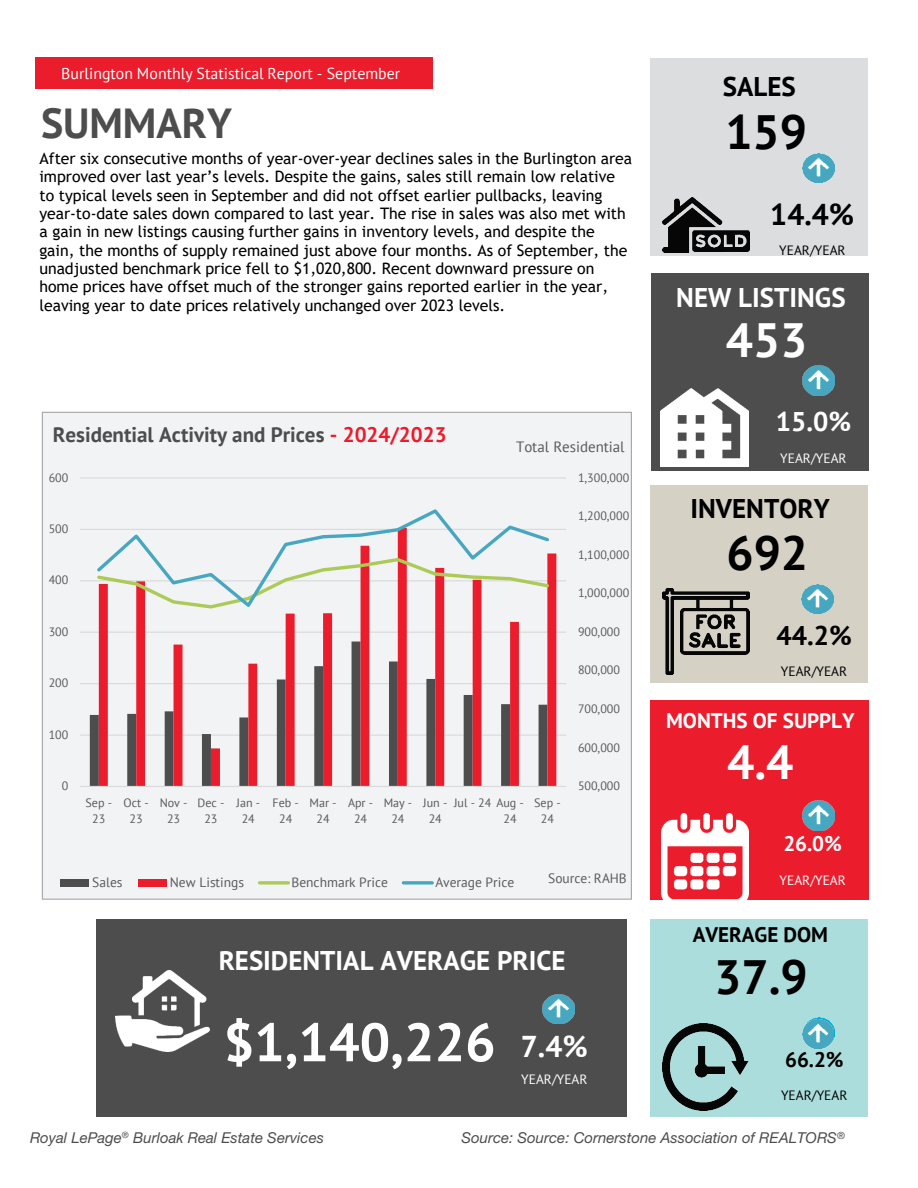
<style>
.page{position:relative;width:918px;height:1188px;background:#fff}
.page>*{position:absolute;margin:0;border:0;box-sizing:border-box;transform-origin:0 0}
.t1{font:700 54px "PT Sans";color:#fff}
.t2{font:700 48.15px "PT Sans";color:#000}
.t3{font:700 48.15px "PT Sans";color:#fff}
.t4{font:700 48px "PT Sans";color:#000}
.t5{font:700 48px "PT Sans";color:#fff}
.t6{font:700 42px "PT Sans";color:#4d4d4e}
.t7{font:700 30px "PT Sans";color:#000}
.t8{font:700 30px "PT Sans";color:#fff}
.t9{font:700 27px "PT Sans";color:#fff}
.t10{font:700 27px "PT Sans";color:#000}
.t11{font:700 21px "PT Sans";color:#4d4d4e}
.t12{font:700 21px "PT Sans";color:#fff}
.t13{font:700 21px "PT Sans";color:#000}
.t14{font:15.9px/18.3px "Trebuchet MS";color:#000}
.t15{font:15.9px "PT Sans";color:#fff}
.t16{font:italic 15px "Helvetica Neue LT Pro";color:#4d4d4f}
.t17{font:15px "PT Sans";color:#595959}
.t18{font:13.5px "PT Sans";color:#595959}
.t19{font:13.5px "PT Sans";color:#000}
.t20{font:13.5px "PT Sans";color:#fff}
.t21{font:12px/15.6px "PT Sans";letter-spacing:-.005em;color:#595959;text-align:center}
.s1{color:#eb1c2c}
</style>
<div class="page">
<div style="left:36px;top:57px;width:397px;height:31px;background:#eb1c2c"></div>
<div style="left:650px;top:700px;width:219px;height:200px;background:#eb1c2c"></div>
<div style="left:650px;top:58px;width:218px;height:198px;background:#dcdddf"></div>
<div style="left:651px;top:273px;width:218px;height:198px;background:#4d4d4e"></div>
<div style="left:650px;top:485px;width:218px;height:198px;background:#d6d1c5"></div>
<div style="left:650px;top:919px;width:218px;height:198px;background:#aadddb"></div>
<div style="left:96px;top:919px;width:531px;height:198px;background:#4d4d4e"></div>
<img style="left:660px;top:410px;width:1px;height:54px">
<img style="left:813px;top:1018px;width:22px;height:20px">
<img style="left:812px;top:374px;width:23px;height:22px">
<img style="left:812px;top:830px;width:14px;height:1px">
<img style="left:662px;top:197px;width:87px;height:55px">
<img style="left:661px;top:388px;width:87px;height:79px">
<img style="left:662px;top:589px;width:88px;height:86px">
<img style="left:661px;top:813px;width:87px;height:87px">
<img style="left:662px;top:1023px;width:87px;height:87px">
<img style="left:116px;top:971px;width:94px;height:80px">
<img style="left:802px;top:1019px;width:32px;height:29px">
<img style="left:543px;top:994px;width:31px;height:29px">
<img style="left:802px;top:366px;width:32px;height:29px">
<img style="left:803px;top:153px;width:31px;height:30px">
<img style="left:802px;top:584px;width:31px;height:30px">
<img style="left:802px;top:801px;width:32px;height:29px">
<div style="left:42px;top:412px;width:589px;height:487px;background:#f2f3f5"></div>
<hr style="left:80px;top:735px;width:486px;height:1px;background:#d9d9d9">
<hr style="left:80px;top:683px;width:486px;height:1px;background:#d9d9d9">
<hr style="left:80px;top:632px;width:486px;height:1px;background:#d9d9d9">
<hr style="left:80px;top:580px;width:486px;height:1px;background:#d9d9d9">
<hr style="left:80px;top:529px;width:486px;height:1px;background:#d9d9d9">
<hr style="left:80px;top:477px;width:486px;height:2px;background:#d9d9d9">
<svg style="left:99px;top:553px;width:457px;height:233px"></svg>
<hr style="left:80px;top:786px;width:486px;height:1px;background:#d9d9d9">
<svg style="left:94px;top:509px;width:458px;height:101px"></svg>
<div style="left:60px;top:879px;width:29px;height:8px;background:#4d4d4e"></div>
<div style="left:138px;top:879px;width:29px;height:8px;background:#eb1c2c"></div>
<svg style="left:260px;top:881px;width:28px;height:4px"></svg>
<svg style="left:403px;top:881px;width:29px;height:4px"></svg>
<p class="t15" style="left:61px;top:63px;width:340px">Burlington Monthly Statistical Report - September</p>
<h3 class="t6" style="left:41px;top:96px;width:192px">SUMMARY</h3>
<p class="t14" style="left:39px;top:149px;width:594px">After six consecutive months of year-over-year declines sales in the Burlington area improved over last year’s levels. Despite the gains, sales still remain low relative to typical levels seen in September and did not offset earlier pullbacks, leaving year-to-date sales down compared to last year. The rise in sales was also met with a gain in new listings causing further gains in inventory levels, and despite the gain, the months of supply remained just above four months. As of September, the unadjusted benchmark price fell to $1,020,800. Recent downward pressure on home prices have offset much of the stronger gains reported earlier in the year, leaving year to date prices relatively unchanged over 2023 levels.</p>
<h3 class="t11" style="left:53px;top:421px;width:395px">Residential Activity and Prices <span class="s1">- 2024/2023</span></h3>
<p class="t21" style="left:49px;top:469px;width:21px">600</p>
<p class="t21" style="left:49px;top:521px;width:21px">500</p>
<p class="t21" style="left:49px;top:572px;width:21px">400</p>
<p class="t21" style="left:49px;top:624px;width:21px">300</p>
<p class="t21" style="left:49px;top:675px;width:21px">200</p>
<p class="t21" style="left:49px;top:726px;width:21px">100</p>
<p class="t21" style="left:62px;top:778px;width:8px">0</p>
<p class="t17" style="left:516px;top:437px;width:110px">Total Residential</p>
<p class="t21" style="left:578px;top:469px;width:53px">1,300,000</p>
<p class="t21" style="left:578px;top:508px;width:53px">1,200,000</p>
<p class="t21" style="left:578px;top:546px;width:53px">1,100,000</p>
<p class="t21" style="left:578px;top:585px;width:53px">1,000,000</p>
<p class="t21" style="left:578px;top:624px;width:44px">900,000</p>
<p class="t21" style="left:578px;top:662px;width:44px">800,000</p>
<p class="t21" style="left:578px;top:701px;width:44px">700,000</p>
<p class="t21" style="left:578px;top:739px;width:44px">600,000</p>
<p class="t21" style="left:578px;top:778px;width:44px">500,000</p>
<p class="t21" style="left:86px;top:795px;width:28px">Sep -<br>23</p>
<p class="t21" style="left:124px;top:795px;width:27px">Oct -<br>23</p>
<p class="t21" style="left:160px;top:795px;width:29px">Nov -<br>23</p>
<p class="t21" style="left:198px;top:795px;width:28px">Dec -<br>23</p>
<p class="t21" style="left:237px;top:795px;width:25px">Jan -<br>24</p>
<p class="t21" style="left:273px;top:795px;width:28px">Feb -<br>24</p>
<p class="t21" style="left:310px;top:795px;width:29px">Mar -<br>24</p>
<p class="t21" style="left:348px;top:795px;width:27px">Apr -<br>24</p>
<p class="t21" style="left:384px;top:795px;width:30px">May -<br>24</p>
<p class="t21" style="left:423px;top:795px;width:26px">Jun -<br>24</p>
<p class="t21" style="left:504px;top:795px;width:22px;text-align:left;text-indent:-50px">Jul - 24 Aug -<br>24</p>
<p class="t21" style="left:534px;top:795px;width:28px">Sep -<br>24</p>
<p class="t18" style="left:92px;top:874px;width:32px">Sales</p>
<p class="t18" style="left:170px;top:874px;width:76px">New Listings</p>
<p class="t18" style="left:291px;top:874px;width:98px">Benchmark Price</p>
<p class="t18" style="left:435px;top:874px;width:81px">Average Price</p>
<p class="t18" style="left:548px;top:869px;width:80px">Source: RAHB</p>
<h3 class="t9" style="left:219px;top:943px;width:349px">RESIDENTIAL AVERAGE PRICE</h3>
<h1 class="t1" style="left:224px;top:1007px;width:274px">$1,140,226</h1>
<h3 class="t8" style="left:521px;top:1026px;width:68px">7.4%</h3>
<p class="t20" style="left:521px;top:1070px;width:68px">YEAR/YEAR</p>
<h3 class="t10" style="left:723px;top:69px;width:74px">SALES</h3>
<h2 class="t2" style="left:725px;top:101px;width:83px">159</h2>
<h3 class="t7" style="left:770px;top:195px;width:85px">14.4%</h3>
<p class="t19" style="left:779px;top:242px;width:68px">YEAR/YEAR</p>
<h3 class="t9" style="left:676px;top:280px;width:171px">NEW LISTINGS</h3>
<h3 class="t5" style="left:726px;top:308px;width:83px">453</h3>
<h3 class="t9" style="left:776px;top:404px;width:77px">15.0%</h3>
<p class="t20" style="left:780px;top:449px;width:68px">YEAR/YEAR</p>
<h3 class="t10" style="left:690px;top:491px;width:141px">INVENTORY</h3>
<h3 class="t4" style="left:726px;top:522px;width:83px">692</h3>
<h3 class="t10" style="left:776px;top:618px;width:77px">44.2%</h3>
<p class="t19" style="left:781px;top:663px;width:68px">YEAR/YEAR</p>
<h3 class="t12" style="left:666px;top:707px;width:190px">MONTHS OF SUPPLY</h3>
<h2 class="t3" style="left:727px;top:730px;width:68px">4.4</h2>
<h3 class="t12" style="left:783px;top:830px;width:60px">26.0%</h3>
<p class="t20" style="left:780px;top:871px;width:68px">YEAR/YEAR</p>
<h3 class="t13" style="left:693px;top:921px;width:137px">AVERAGE DOM</h3>
<h3 class="t4" style="left:714px;top:946px;width:95px">37.9</h3>
<h3 class="t13" style="left:785px;top:1046px;width:60px">66.2%</h3>
<p class="t19" style="left:781px;top:1087px;width:68px">YEAR/YEAR</p>
<p class="t16" style="left:30px;top:1129px;width:295px">Royal LePage<sup>®</sup> Burloak Real Estate Services</p>
<p class="t16" style="left:461px;top:1129px;width:385px">Source: Source: Cornerstone Association of REALTORS<sup>®</sup></p>
</div>
